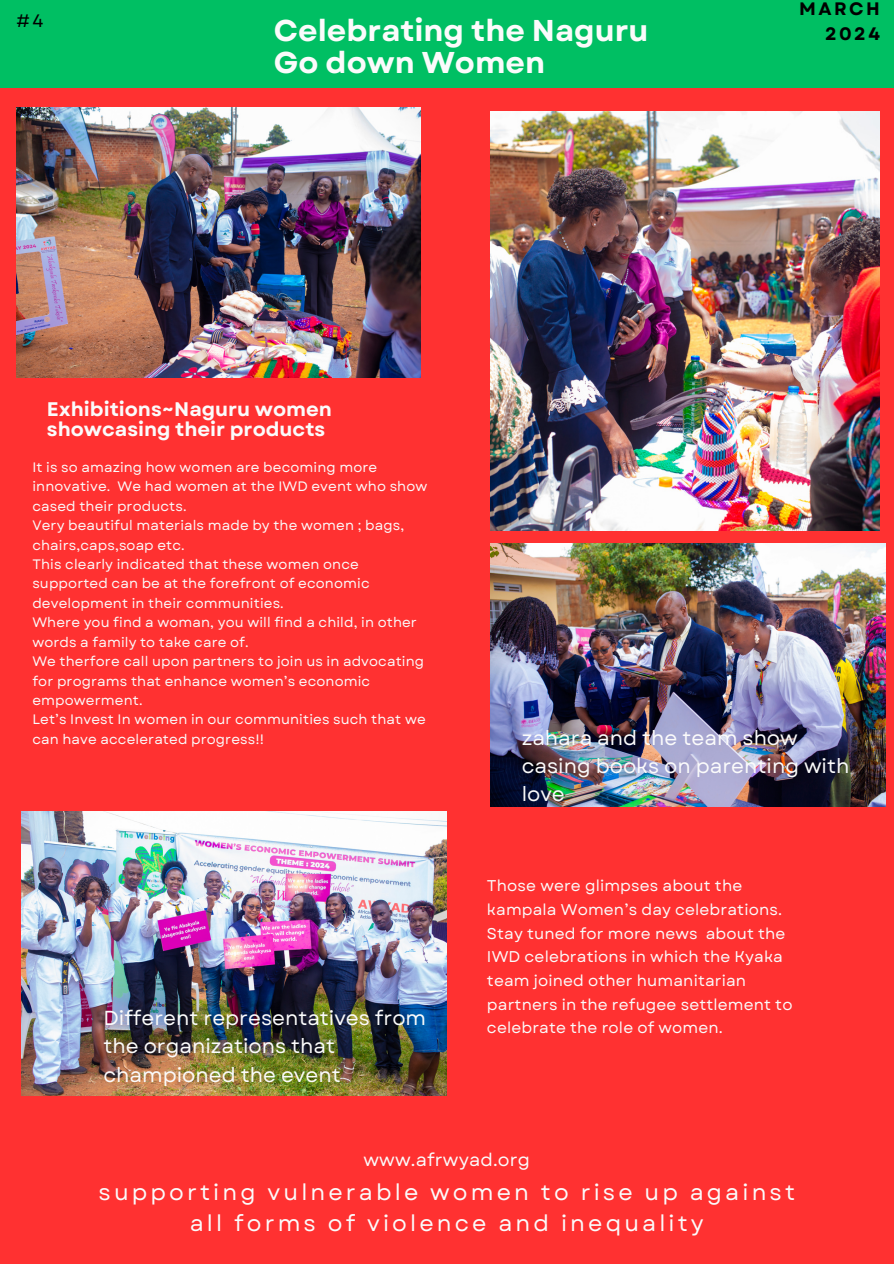
<style>
.page{position:relative;width:894px;height:1264px;background:#fff}
.page>*{position:absolute;margin:0;border:0;box-sizing:border-box;transform-origin:0 0}
.t1{font:700 30px/31.5px "Garet";color:#fbfbfb}
.t2{font:22.5px/31.5px "Garet";letter-spacing:.14em;color:#fbfbfb;text-align:center}
.t3{font:20.25px/28.2px "Garet";color:#fbfbfb}
.t4{font:700 19.65px/20.2px "Garet";color:#fbfbfb}
.t5{font:18px "Garet";letter-spacing:.01em;color:#fbfbfb}
.t6{font:700 18px/24.8px "Garet";letter-spacing:.14em;color:#000;text-align:right}
.t7{font:18px "Garet";color:#000}
.t8{font:15.6px/23.7px "Garet";letter-spacing:.01em;color:#fbfbfb}
.t9{font:13.65px/19.4px "Garet";letter-spacing:.01em;color:#fbfbfb}
</style>
<div class="page">
<div style="left:0;top:0;width:893px;height:1263px;background:#ff3131"></div>
<div style="left:0;top:0;width:893px;height:87px;background:#00bf63"></div>
<img style="left:490px;top:112px;width:389px;height:418px">
<img style="left:490px;top:543px;width:395px;height:264px">
<img style="left:17px;top:108px;width:403px;height:270px">
<img style="left:21px;top:811px;width:425px;height:284px">
<p class="t7" style="left:17px;top:8px;width:28px">#4</p>
<p class="t1" style="left:274px;top:15px;width:376px">Celebrating the Naguru<br>Go down Women</p>
<h2 class="t4" style="left:47px;top:399px;width:286px">Exhibitions~Naguru women showcasing their products</h2>
<h2 class="t6" style="left:798px;top:-4px;width:82px">MARCH<br>2024</h2>
<p class="t9" style="left:32px;top:457px;width:396px">It is so amazing how women are becoming more innovative. We had women at the IWD event who show cased their products.</p>
<p class="t9" style="left:32px;top:515px;width:373px">Very beautiful materials made by the women ; bags, chairs,caps,soap etc.</p>
<p class="t9" style="left:32px;top:554px;width:339px">This clearly indicated that these women once supported can be at the forefront of economic development in their communities.</p>
<p class="t9" style="left:32px;top:613px;width:386px">Where you find a woman, you will find a child, in other words a family to take care of.</p>
<p class="t9" style="left:32px;top:651px;width:393px">We therfore call upon partners to join us in advocating for programs that enhance women’s economic empowerment.</p>
<p class="t9" style="left:32px;top:710px;width:395px">Let’s Invest In women in our communities such that we can have accelerated progress!!</p>
<h2 class="t3" style="left:103px;top:1004px;width:324px">Different representatives from the organizations that championed the event</h2>
<h6 class="t3" style="left:521px;top:723px;width:329px">zahara and the team show casing books on parenting with love</h6>
<h5 class="t8" style="left:487px;top:874px;width:296px">Those were glimpses about the kampala Women’s day celebrations.</h5>
<p class="t8" style="left:487px;top:921px;width:307px">Stay tuned for more news about the IWD celebrations in which the Kyaka team joined other humanitarian partners in the refugee settlement to celebrate the role of women.</p>
<p class="t5" style="left:363px;top:1147px;width:168px">www.afrwyad.org</p>
<p class="t2" style="left:98px;top:1176px;width:697px">supporting vulnerable women to rise up against all forms of violence and inequality</p>
</div>
